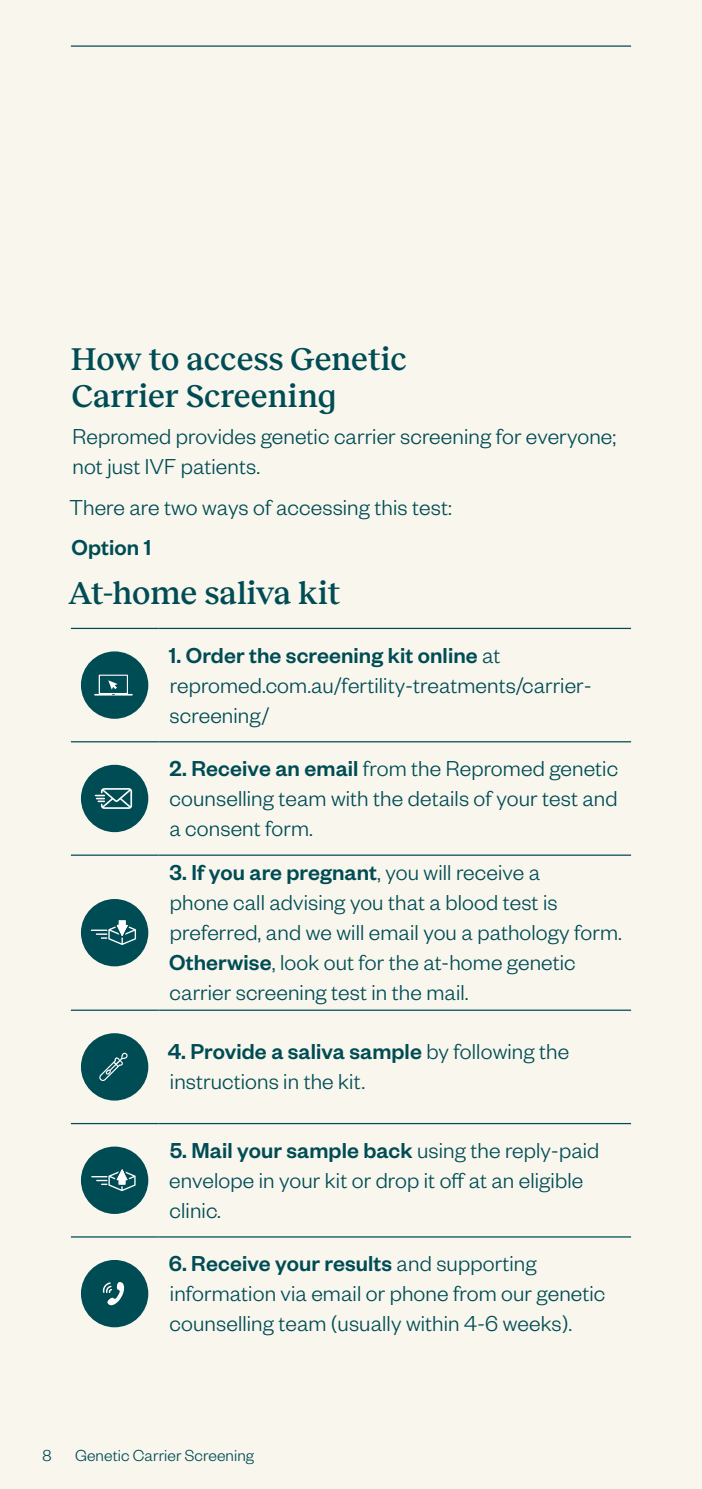
<style>
.page{position:relative;width:702px;height:1489px;background:#fff}
.page>*{position:absolute;margin:0;border:0;box-sizing:border-box;transform-origin:0 0}
._02__Heading{font:500 32.5px/37.5px "Reckless";letter-spacing:-.005em;color:#004c55}
._05A__Body_copy{font:300 23.75px/30px "Founders Grotesk";letter-spacing:.005em;color:#004c55}
._05A__Body_copy-2{font:500 23.75px "Founders Grotesk";letter-spacing:.005em;color:#004c55}
.t1{font:300 17.5px "Founders Grotesk";letter-spacing:.005em;color:#004c55}
.s1{font-weight:500}
</style>
<div class="page">
<div style="left:0;top:0;width:702px;height:1488px;background:#f9f7ed"></div>
<hr style="left:71px;top:45px;width:560px;height:2px;background:#004c55">
<hr style="left:71px;top:627px;width:87px;height:2px;background:#004c55">
<hr style="left:158px;top:627px;width:473px;height:2px;background:#004c55">
<hr style="left:71px;top:741px;width:87px;height:1px;background:#004c55">
<hr style="left:158px;top:741px;width:473px;height:1px;background:#004c55">
<hr style="left:71px;top:854px;width:87px;height:1px;background:#004c55">
<hr style="left:158px;top:854px;width:473px;height:1px;background:#004c55">
<hr style="left:71px;top:1009px;width:87px;height:1px;background:#004c55">
<hr style="left:158px;top:1009px;width:473px;height:1px;background:#004c55">
<hr style="left:71px;top:1122px;width:87px;height:2px;background:#004c55">
<hr style="left:158px;top:1122px;width:473px;height:2px;background:#004c55">
<hr style="left:71px;top:1236px;width:87px;height:1px;background:#004c55">
<hr style="left:158px;top:1236px;width:473px;height:1px;background:#004c55">
<div style="left:81px;top:651px;width:67px;height:67px;background:#004c55;border-radius:50%"></div>
<svg style="left:94px;top:674px;width:39px;height:21px"></svg>
<div style="left:81px;top:764px;width:67px;height:68px;background:#004c55;border-radius:50%"></div>
<svg style="left:95px;top:788px;width:37px;height:20px"></svg>
<div style="left:81px;top:899px;width:67px;height:67px;background:#004c55;border-radius:50%"></div>
<svg style="left:91px;top:920px;width:45px;height:25px"></svg>
<div style="left:81px;top:1033px;width:67px;height:67px;background:#004c55;border-radius:50%"></div>
<svg style="left:99px;top:1052px;width:29px;height:28px"></svg>
<div style="left:81px;top:1146px;width:67px;height:67px;background:#004c55;border-radius:50%"></div>
<svg style="left:91px;top:1169px;width:45px;height:22px"></svg>
<div style="left:81px;top:1259px;width:67px;height:68px;background:#004c55;border-radius:50%"></div>
<svg style="left:103px;top:1282px;width:21px;height:23px"></svg>
<p class="_02__Heading" style="left:71px;top:338px;width:337px">How to access Genetic<br>Carrier Screening</p>
<p class="_05A__Body_copy" style="left:72px;top:420px;width:545px">Repromed provides genetic carrier screening for everyone; not just IVF patients.</p>
<p class="_05A__Body_copy" style="left:69px;top:491px;width:384px">There are two ways of accessing this test:</p>
<p class="_05A__Body_copy-2" style="left:72px;top:533px;width:81px">Option 1</p>
<p class="_02__Heading" style="left:69px;top:572px;width:273px">At-home saliva kit</p>
<p class="_05A__Body_copy" style="left:169px;top:638px;width:424px"><span class="s1">1. Order the screening kit online</span> at repromed.com.au/fertility-treatments/carrier&shy;screening/</p>
<p class="_05A__Body_copy" style="left:169px;top:752px;width:450px;text-align:justify"><span class="s1">2. Receive an email</span> from the Repromed genetic counselling team with the details of your test and a consent form.</p>
<p class="_05A__Body_copy" style="left:169px;top:856px;width:454px"><span class="s1">3. If you are pregnant</span>, you will receive a<br>phone call advising you that a blood test is preferred, and we will email you a pathology form.<br><span class="s1">Otherwise</span>, look out for the at-home genetic carrier screening test in the mail.</p>
<p class="_05A__Body_copy" style="left:168px;top:1035px;width:403px"><span class="s1">4. Provide a saliva sample</span> by following the instructions in the kit.</p>
<p class="_05A__Body_copy" style="left:169px;top:1133px;width:431px"><span class="s1">5. Mail your sample back</span> using the reply-paid envelope in your kit or drop it off at an eligible clinic.</p>
<p class="_05A__Body_copy" style="left:169px;top:1247px;width:438px"><span class="s1">6. Receive your results</span> and supporting information via email or phone from our genetic counselling team (usually within 4-6 weeks).</p>
<p class="t1" style="left:43px;top:1444px;width:11px">8</p>
<p class="t1" style="left:75px;top:1444px;width:180px">Genetic Carrier Screening</p>
</div>
